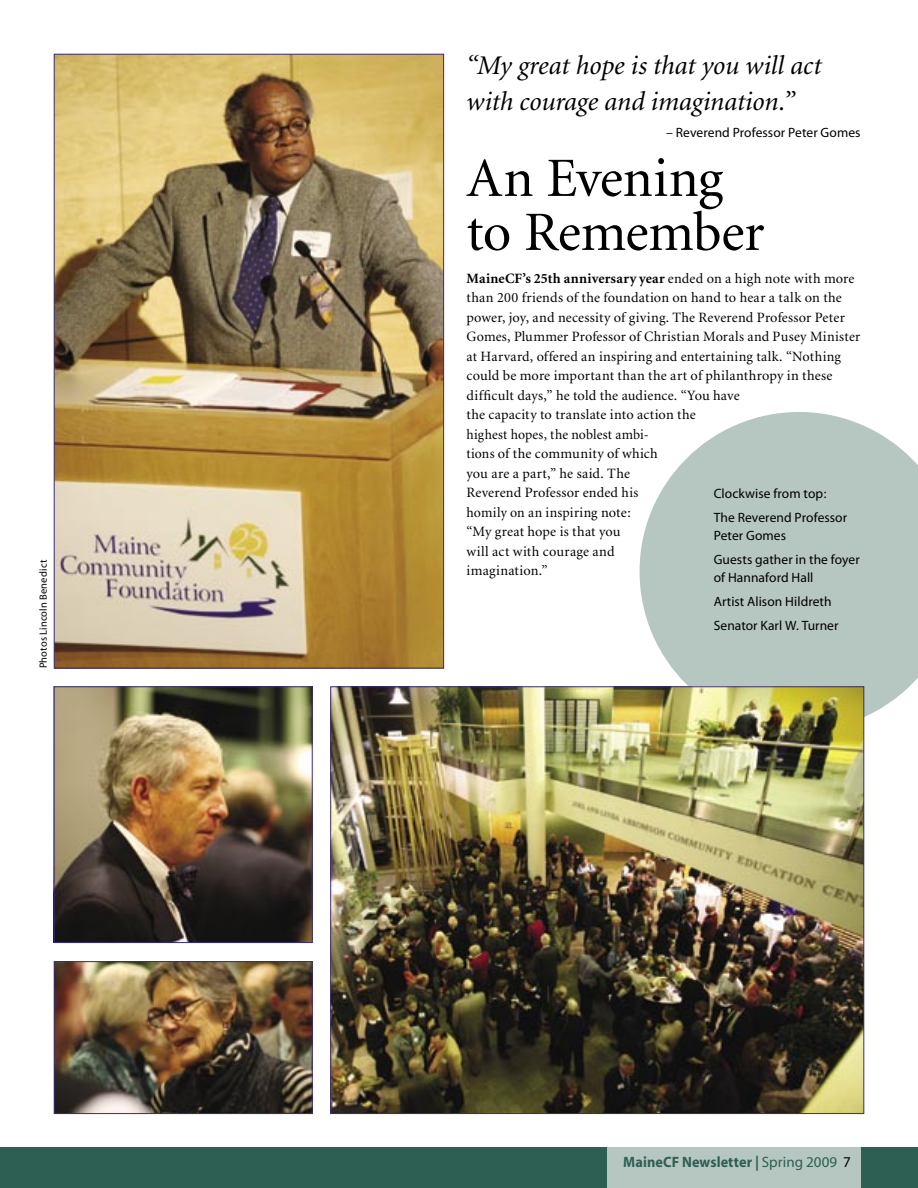
<style>
.page{position:relative;width:918px;height:1188px;background:#fff}
.page>*{position:absolute;margin:0;border:0;box-sizing:border-box;transform-origin:0 0}
.t1{font:55.5px "Minion";letter-spacing:-.005em;color:#000}
.Normal__Web{font:italic 27px/36px "Minion";letter-spacing:-.005em;color:#000}
.t2{font:700 15px "Myriad";letter-spacing:.005em;color:#2e5f53;scale:.95 1}
.t3{font:14.25px/19.5px "Minion";letter-spacing:.015em;color:#000}
.Normal__Web-2{font:13.5px "Myriad";letter-spacing:.005em;color:#000}
.t4{font:10.5px "Myriad";letter-spacing:.015em;color:#000}
.s1{font-weight:700}
.s2{font-weight:400}
.s3{font-weight:400;color:#000}
</style>
<div class="page">
<div style="left:0;top:1147px;width:918px;height:41px;background:#2e5f53"></div>
<div style="left:608px;top:1147px;width:253px;height:41px;background:#b6c6c0"></div>
<svg style="left:640px;top:412px;width:278px;height:319px;background:#bfccc7"></svg>
<img style="left:56px;top:56px;width:386px;height:610px">
<img style="left:56px;top:963px;width:254px;height:149px">
<div style="left:54px;top:961px;width:258px;height:153px;border:1px solid #392e7a"></div>
<img style="left:56px;top:689px;width:254px;height:252px">
<div style="left:54px;top:687px;width:258px;height:256px;border:1px solid #392e7a"></div>
<img style="left:333px;top:689px;width:529px;height:423px">
<p class="t4" style="left:38px;top:668px;width:110px;rotate:-90deg">Photos Lincoln Benedict</p>
<p class="Normal__Web" style="left:466px;top:49px;width:357px">“My great hope is that you will act with courage and imagination.”</p>
<p class="Normal__Web-2" style="left:666px;top:126px;width:196px">– Reverend Professor Peter Gomes</p>
<p class="t1" style="left:466px;top:151px;width:258px">An Evening</p>
<p class="t1" style="left:466px;top:205px;width:300px">to Remember</p>
<p class="t3" style="left:466px;top:269px;width:395px"><span class="s1">MaineCF’s 25th anniversary year</span> ended on a high note with more than 200 friends of the foundation on hand to hear a talk on the power, joy, and necessity of giving. The Reverend Professor Peter Gomes, Plummer Professor of Christian Morals and Pusey Minister at Harvard, offered an inspiring and entertaining talk. “Nothing could be more important than the art of philanthropy in these</p>
<p class="t3" style="left:466px;top:386px;width:275px">difficult days,” he told the audience. “You have</p>
<p class="t3" style="left:466px;top:405px;width:231px">the capacity to translate into action the highest hopes, the noblest ambi-<br>tions of the community of which<br>you are a part,” he said. The<br>Reverend Professor ended his<br>homily on an inspiring note:<br>“My great hope is that you<br>will act with courage and imagination.”</p>
<p class="Normal__Web-2" style="left:714px;top:487px;width:114px">Clockwise from top:</p>
<p class="Normal__Web-2" style="left:714px;top:511px;width:135px">The Reverend Professor</p>
<p class="Normal__Web-2" style="left:714px;top:529px;width:74px">Peter Gomes</p>
<p class="Normal__Web-2" style="left:714px;top:553px;width:148px">Guests gather in the foyer</p>
<p class="Normal__Web-2" style="left:714px;top:571px;width:101px">of Hannaford Hall</p>
<p class="Normal__Web-2" style="left:714px;top:595px;width:119px">Artist Alison Hildreth</p>
<p class="Normal__Web-2" style="left:714px;top:619px;width:126px">Senator Karl W. Turner</p>
<p class="t2" style="left:623px;top:1154px;width:241px">MaineCF Newsletter | <span class="s2">Spring 2009</span> <span class="s3">7</span></p>
</div>
